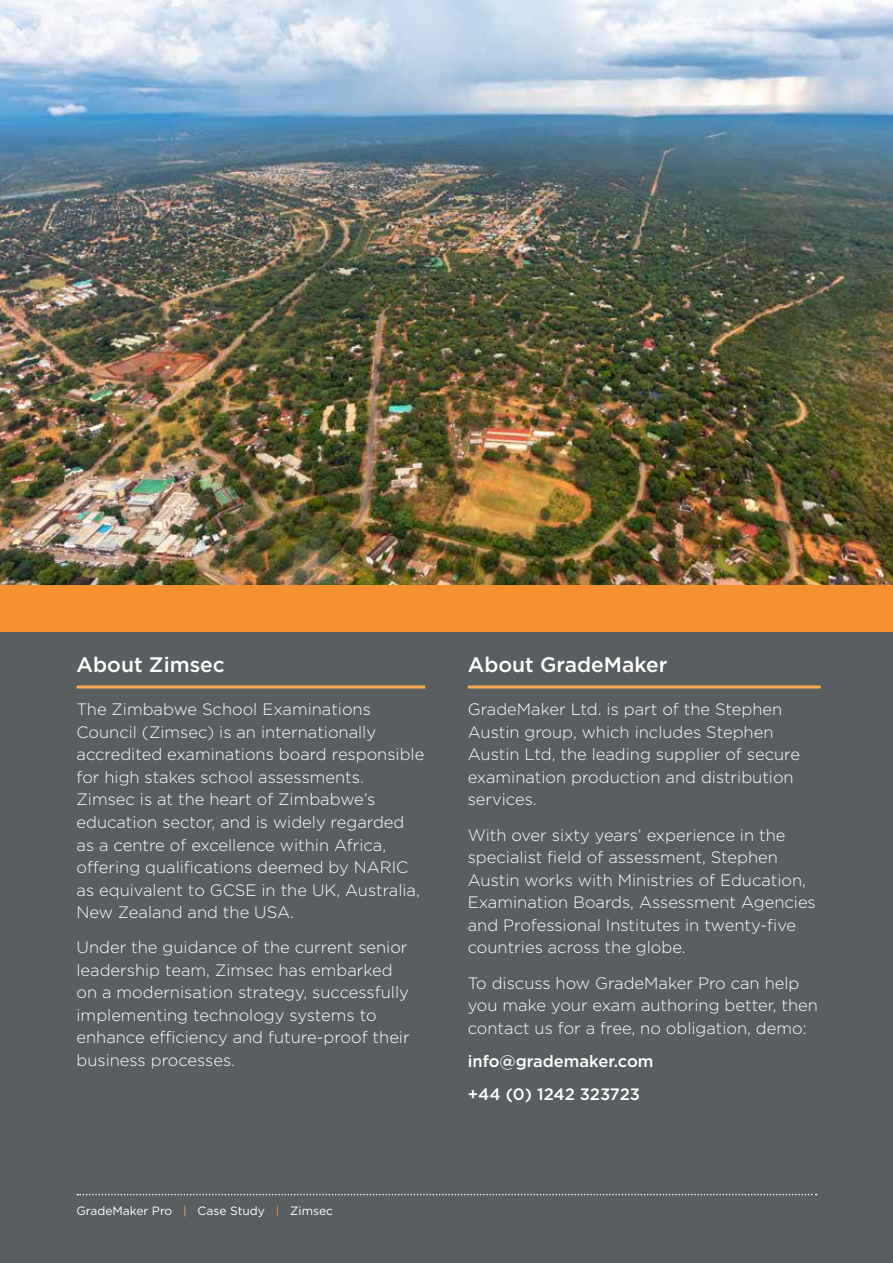
<style>
.page{position:relative;width:893px;height:1263px;background:#fff}
.page>*{position:absolute;margin:0;border:0;box-sizing:border-box;transform-origin:0 0}
.t1{font:500 21px "Gotham";color:#fff}
.t2{font:300 16.5px/22.5px "Gotham";color:#fff}
.t3{font:500 16.5px/33.2px "Gotham";color:#fff}
.t4{font:12px "Gotham";color:#fff}
.s1{color:#f89a44}
</style>
<div class="page">
<div style="left:0;top:606px;width:893px;height:657px;background:#595e61"></div>
<img style="left:0;top:0;width:893px;height:585px">
<hr style="left:77px;top:685px;width:348px;height:3px;background:#faaa4a">
<hr style="left:468px;top:685px;width:353px;height:3px;background:#faaa4a">
<svg style="left:77px;top:1194px;width:740px;height:1px"></svg>
<div style="left:0;top:585px;width:893px;height:47px;background:#f69030"></div>
<p class="t1" style="left:77px;top:650px;width:150px">About Zimsec</p>
<p class="t2" style="left:77px;top:698px;width:349px">The Zimbabwe School Examinations Council (Zimsec) is an internationally accredited examinations board responsible for high stakes school assessments.<br>Zimsec is at the heart of Zimbabwe’s education sector, and is widely regarded as a centre of excellence within Africa, offering qualifications deemed by NARIC as equivalent to GCSE in the UK, Australia, New Zealand and the USA.</p>
<p class="t2" style="left:77px;top:936px;width:335px">Under the guidance of the current senior leadership team, Zimsec has embarked on a modernisation strategy, successfully implementing technology systems to enhance efficiency and future-proof their business processes.</p>
<p class="t4" style="left:77px;top:1203px;width:258px">GradeMaker Pro <span class="s1">|</span> Case Study <span class="s1">|</span> Zimsec</p>
<p class="t1" style="left:468px;top:650px;width:201px">About GradeMaker</p>
<p class="t2" style="left:468px;top:698px;width:334px">GradeMaker Ltd. is part of the Stephen Austin group, which includes Stephen Austin Ltd, the leading supplier of secure examination production and distribution services.</p>
<p class="t2" style="left:468px;top:823px;width:350px">With over sixty years’ experience in the specialist field of assessment, Stephen Austin works with Ministries of Education, Examination Boards, Assessment Agencies and Professional Institutes in twenty-five countries across the globe.</p>
<p class="t2" style="left:468px;top:971px;width:352px">To discuss how GradeMaker Pro can help you make your exam authoring better, then contact us for a free, no obligation, demo:</p>
<p class="t3" style="left:468px;top:1044px;width:187px">info@grademaker.com +44 (0) 1242 323723</p>
</div>
